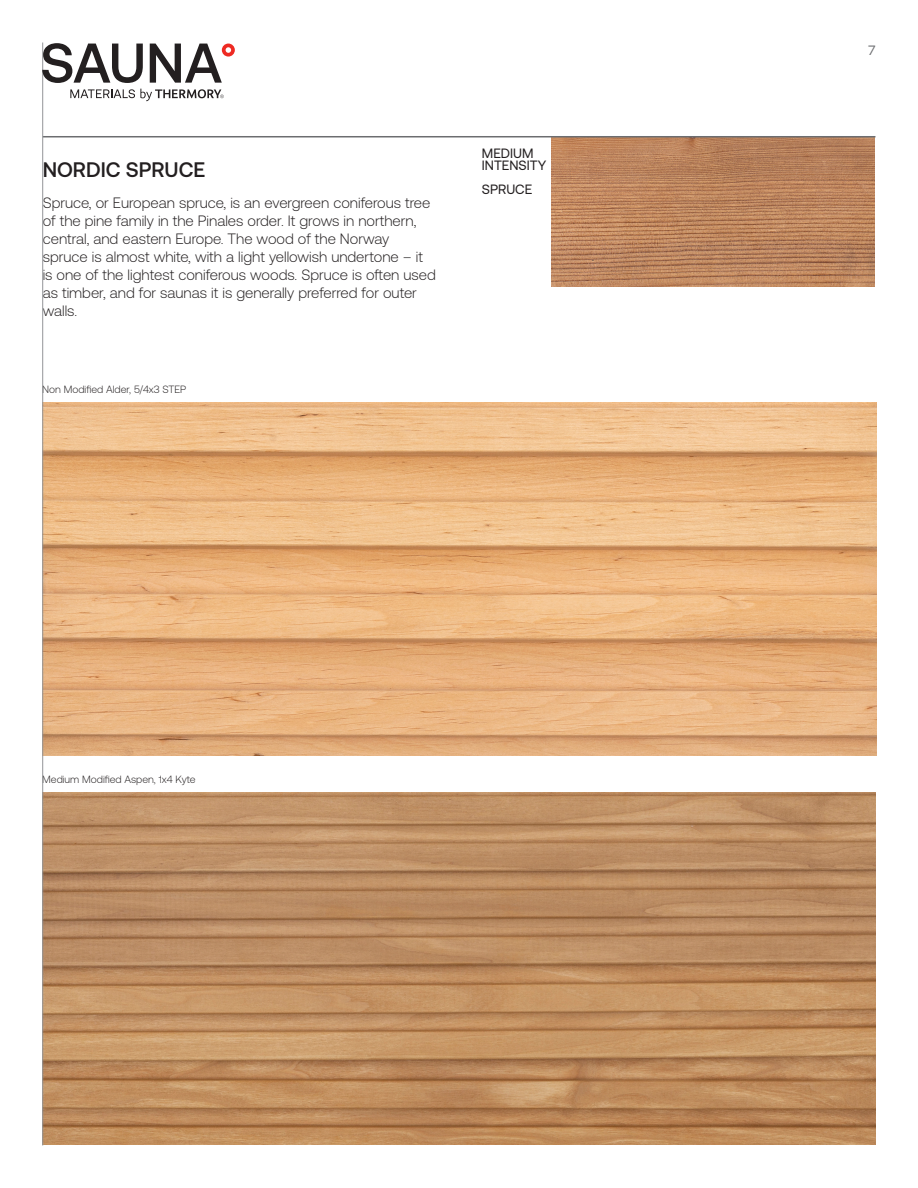
<style>
.page{position:relative;width:918px;height:1188px;background:#fff}
.page>*{position:absolute;margin:0;border:0;box-sizing:border-box;transform-origin:0 0}
.Body_10_12{font:500 21px "Aeonik";color:#231f20}
.Body_10_12-2{font:300 15px/18px "Aeonik";color:#231f20}
.pildiallkiri{font:13.5px/12px "Aeonik";color:#231f20}
.Body_10_12-3{font:13.5px "Aeonik";color:#6c6d70}
.pildiallkiri-2{font:300 10.5px "Aeonik";color:#231f20}
</style>
<div class="page">
<img style="left:43px;top:792px;width:832px;height:353px">
<img style="left:43px;top:403px;width:833px;height:353px">
<img style="left:551px;top:138px;width:324px;height:149px">
<hr style="left:43px;top:136px;width:832px;height:1px;background:#6c6d70">
<hr style="left:42px;top:43px;width:1px;height:1102px;background:#939598">
<svg style="left:42px;top:43px;width:101px;height:40px"></svg>
<svg style="left:150px;top:44px;width:85px;height:39px"></svg>
<svg style="left:70px;top:89px;width:154px;height:12px"></svg>
<p class="Body_10_12" style="left:43px;top:158px;width:164px">NORDIC SPRUCE</p>
<p class="Body_10_12-2" style="left:43px;top:194px;width:395px">Spruce, or European spruce, is an evergreen coniferous tree of the pine family in the Pinales order. It grows in northern, central, and eastern Europe. The wood of the Norway spruce is almost white, with a light yellowish undertone – it is one of the lightest coniferous woods. Spruce is often used as timber, and for saunas it is generally preferred for outer walls.</p>
<p class="pildiallkiri-2" style="left:42px;top:384px;width:146px">Non Modified Alder, 5/4x3 STEP</p>
<p class="pildiallkiri" style="left:482px;top:147px;width:66px">MEDIUM<br>INTENSITY</p>
<p class="pildiallkiri" style="left:482px;top:183px;width:52px">SPRUCE</p>
<p class="pildiallkiri-2" style="left:42px;top:774px;width:155px">Medium Modified Aspen, 1x4 Kyte</p>
<p class="Body_10_12-3" style="left:869px;top:43px;width:8px">7</p>
</div>
